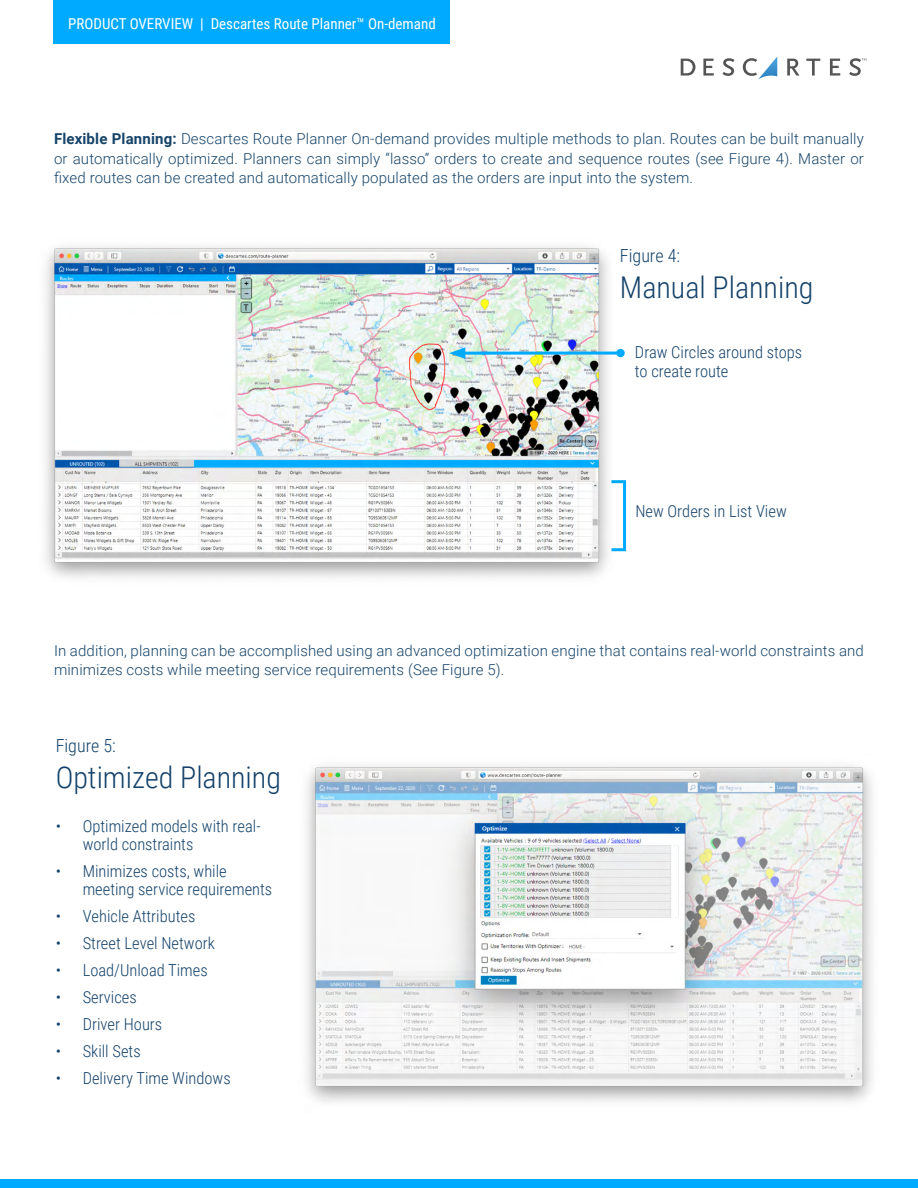
<style>
.page{position:relative;width:918px;height:1188px;background:#fff}
.page>*{position:absolute;margin:0;border:0;box-sizing:border-box;transform-origin:0 0}
.t1{font:300 30px "Roboto Condensed";color:#134169}
.t2{font:300 18px "Roboto Condensed";color:#134169}
.t3{font:300 16.5px/18px "Roboto Condensed";color:#134169}
.t4{font:300 15px/19.5px "Roboto";letter-spacing:.01em;color:#164469;text-align:justify}
.t5{font:15px "Roboto Condensed";color:#fff}
.s1{font-weight:700}
</style>
<div class="page">
<div style="left:53px;top:0;width:397px;height:43px;background:#0af"></div>
<div style="left:0;top:1179px;width:918px;height:9px;background:#0af"></div>
<svg style="left:681px;top:59px;width:14px;height:17px"></svg>
<svg style="left:703px;top:59px;width:11px;height:17px"></svg>
<svg style="left:722px;top:58px;width:12px;height:18px"></svg>
<svg style="left:743px;top:57px;width:34px;height:23px"></svg>
<svg style="left:787px;top:59px;width:13px;height:17px"></svg>
<svg style="left:806px;top:59px;width:14px;height:17px"></svg>
<svg style="left:830px;top:59px;width:10px;height:17px"></svg>
<svg style="left:849px;top:58px;width:17px;height:18px"></svg>
<img style="left:45px;top:246px;width:575px;height:332px">
<hr style="left:460px;top:352px;width:161px;height:3px;background:#0af">
<svg style="left:449px;top:347px;width:16px;height:12px"></svg>
<div style="left:616px;top:349px;width:9px;height:8px;background:#0af;border-radius:50%"></div>
<div style="left:610px;top:480px;width:16px;height:71px;border:3px solid #0af"></div>
<img style="left:306px;top:765px;width:567px;height:337px">
<p class="t5" style="left:68px;top:14px;width:369px">PRODUCT OVERVIEW | Descartes Route Planner™ On-demand</p>
<p class="t4" style="left:54px;top:129px;width:811px"><span class="s1">Flexible Planning:</span> Descartes Route Planner On-demand provides multiple methods to plan. Routes can be built manually or automatically optimized. Planners can simply “lasso” orders to create and sequence routes (see Figure 4). Master or fixed routes can be created and automatically populated as the orders are input into the system.</p>
<p class="t2" style="left:620px;top:243px;width:62px">Figure 4:</p>
<h1 class="t1" style="left:620px;top:267px;width:195px">Manual Planning</h1>
<p class="t3" style="left:635px;top:341px;width:169px;line-height:19.8px">Draw Circles around stops to create route</p>
<p class="t3" style="left:635px;top:501px;width:153px">New Orders in List View</p>
<p class="t4" style="left:54px;top:640px;width:811px">In addition, planning can be accomplished using an advanced optimization engine that contains real-world constraints and minimizes costs while meeting service requirements (See Figure 5).</p>
<p class="t2" style="left:56px;top:733px;width:62px">Figure 5:</p>
<h1 class="t1" style="left:56px;top:757px;width:227px">Optimized Planning</h1>
<p class="t3" style="left:83px;top:816px;width:179px;text-indent:-27px">• Optimized models with real&shy;world constraints</p>
<p class="t3" style="left:83px;top:861px;width:191px;text-indent:-27px">• Minimizes costs, while meeting service requirements</p>
<p class="t3" style="left:56px;top:906px;width:141px">• Vehicle Attributes</p>
<p class="t3" style="left:56px;top:933px;width:161px">• Street Level Network</p>
<p class="t3" style="left:56px;top:960px;width:154px">• Load/Unload Times</p>
<p class="t3" style="left:56px;top:987px;width:83px">• Services</p>
<p class="t3" style="left:56px;top:1014px;width:108px">• Driver Hours</p>
<p class="t3" style="left:56px;top:1041px;width:87px">• Skill Sets</p>
<p class="t3" style="left:56px;top:1068px;width:177px">• Delivery Time Windows</p>
</div>
